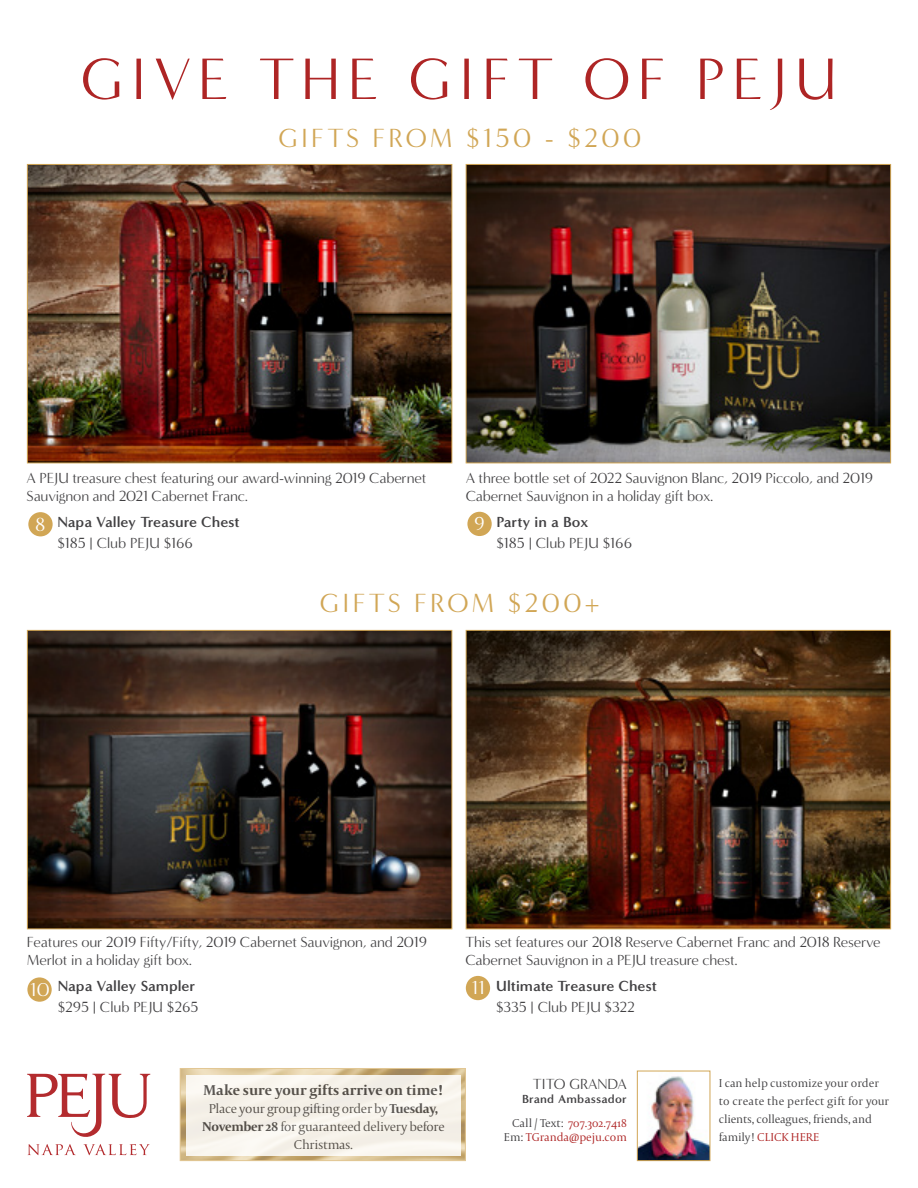
<style>
.page{position:relative;width:918px;height:1188px;background:#fff}
.page>*{position:absolute;margin:0;border:0;box-sizing:border-box;transform-origin:0 0}
.t1{font:60px "Minerva Modern";letter-spacing:.125em;color:#ae2525}
.t2{font:27px "Minerva Modern";letter-spacing:.125em;color:#d1a655}
.t3{font:19.2px "Minerva Modern";color:#fff}
.t4{font:15px/18px "Minerva Modern";letter-spacing:-.01em;color:#414042}
.t5{font:700 15px "Minerva Modern";color:#414042}
.t6{font:700 15px "Capitolium 2";color:#414042}
.t7{font:300 13.5px/18px "Capitolium 2";letter-spacing:-.02em;color:#414042;text-align:center}
.t8{font:300 12px/18px "Capitolium 2";color:#414042}
.t9{font:300 12px/14.4px "Capitolium 2";color:#ae2525;text-align:right}
.t10{font:700 12px "Minerva Modern";letter-spacing:.02em;color:#414042}
.s1{font-weight:700}
.s2{color:#414042}
.s3{color:#ae2525}
</style>
<div class="page">
<div style="left:28px;top:512px;width:25px;height:24px;background:#d1a655;border-radius:50%"></div>
<div style="left:467px;top:512px;width:25px;height:24px;background:#d1a655;border-radius:50%"></div>
<div style="left:27px;top:977px;width:25px;height:25px;background:#d1a655;border-radius:50%"></div>
<div style="left:466px;top:976px;width:24px;height:24px;background:#d1a655;border-radius:50%"></div>
<svg style="left:27px;top:1074px;width:123px;height:81px"></svg>
<img style="left:182px;top:1070px;width:282px;height:89px">
<div style="left:180px;top:1068px;width:286px;height:93px;border:1px solid #d1a655"></div>
<div style="left:186px;top:1075px;width:275px;height:81px;background:#f6f2ea"></div>
<img style="left:29px;top:166px;width:421px;height:295px">
<div style="left:27px;top:164px;width:425px;height:299px;border:1px solid #d1a655"></div>
<img style="left:468px;top:166px;width:421px;height:295px">
<div style="left:466px;top:164px;width:425px;height:299px;border:1px solid #d1a655"></div>
<img style="left:29px;top:632px;width:421px;height:295px">
<div style="left:27px;top:630px;width:425px;height:299px;border:1px solid #d1a655"></div>
<img style="left:468px;top:632px;width:421px;height:295px">
<div style="left:466px;top:630px;width:425px;height:299px;border:1px solid #d1a655"></div>
<img style="left:639px;top:1076px;width:69px;height:83px">
<div style="left:637px;top:1071px;width:73px;height:90px;border:1px solid #d1a655"></div>
<h1 class="t1" style="left:81px;top:44px;width:758px">GIVE THE GIFT OF PEJU</h1>
<h2 class="t2" style="left:278px;top:122px;width:364px">GIFTS FROM $150 - $200</h2>
<p class="t4" style="left:27px;top:469px;width:401px">A PEJU treasure chest featuring our award-winning 2019 Cabernet<br>Sauvignon and 2021 Cabernet Franc.</p>
<p class="t3" style="left:35px;top:513px;width:12px">8</p>
<p class="t5" style="left:496px;top:513px;width:94px">Party in a Box</p>
<p class="t4" style="left:496px;top:534px;width:137px">$185 | Club PEJU $166</p>
<p class="t4" style="left:466px;top:469px;width:409px">A three bottle set of 2022 Sauvignon Blanc, 2019 Piccolo, and 2019<br>Cabernet Sauvignon in a holiday gift box.</p>
<p class="t3" style="left:474px;top:513px;width:12px">9</p>
<p class="t5" style="left:57px;top:513px;width:184px">Napa Valley Treasure Chest</p>
<p class="t4" style="left:57px;top:534px;width:137px">$185 | Club PEJU $166</p>
<h2 class="t2" style="left:320px;top:587px;width:281px">GIFTS FROM $200+</h2>
<p class="t4" style="left:27px;top:934px;width:402px">Features our 2019 Fifty/Fifty, 2019 Cabernet Sauvignon, and 2019<br>Merlot in a holiday gift box.</p>
<p class="t3" style="left:30px;top:978px;width:21px">10</p>
<p class="t5" style="left:496px;top:977px;width:162px">Ultimate Treasure Chest</p>
<p class="t4" style="left:496px;top:998px;width:140px">$335 | Club PEJU $322</p>
<p class="t4" style="left:465px;top:934px;width:417px">This set features our 2018 Reserve Cabernet Franc and 2018 Reserve<br>Cabernet Sauvignon in a PEJU treasure chest.</p>
<p class="t3" style="left:472px;top:977px;width:14px">11</p>
<p class="t5" style="left:58px;top:977px;width:139px">Napa Valley Sampler</p>
<p class="t4" style="left:58px;top:998px;width:142px">$295 | Club PEJU $265</p>
<p class="t6" style="left:204px;top:1080px;width:241px">Make sure your gifts arrive on time!</p>
<p class="t7" style="left:202px;top:1099px;width:244px">Place your group gifting order by <span class="s1">Tuesday,<br>November 28</span> for guaranteed delivery before<br>Christmas.</p>
<p class="t4" style="left:533px;top:1075px;width:96px">TITO GRANDA</p>
<p class="t10" style="left:522px;top:1092px;width:106px">Brand Ambassador</p>
<p class="t9" style="left:504px;top:1116px;width:125px"><span class="s2">Call / Text:</span> 707.302.7418<br><span class="s2">Em:</span> TGranda@peju.com</p>
<p class="t8" style="left:719px;top:1074px;width:172px">I can help customize your order to create the perfect gift for your clients, colleagues, friends, and family! <span class="s3">CLICK HERE</span></p>
</div>
